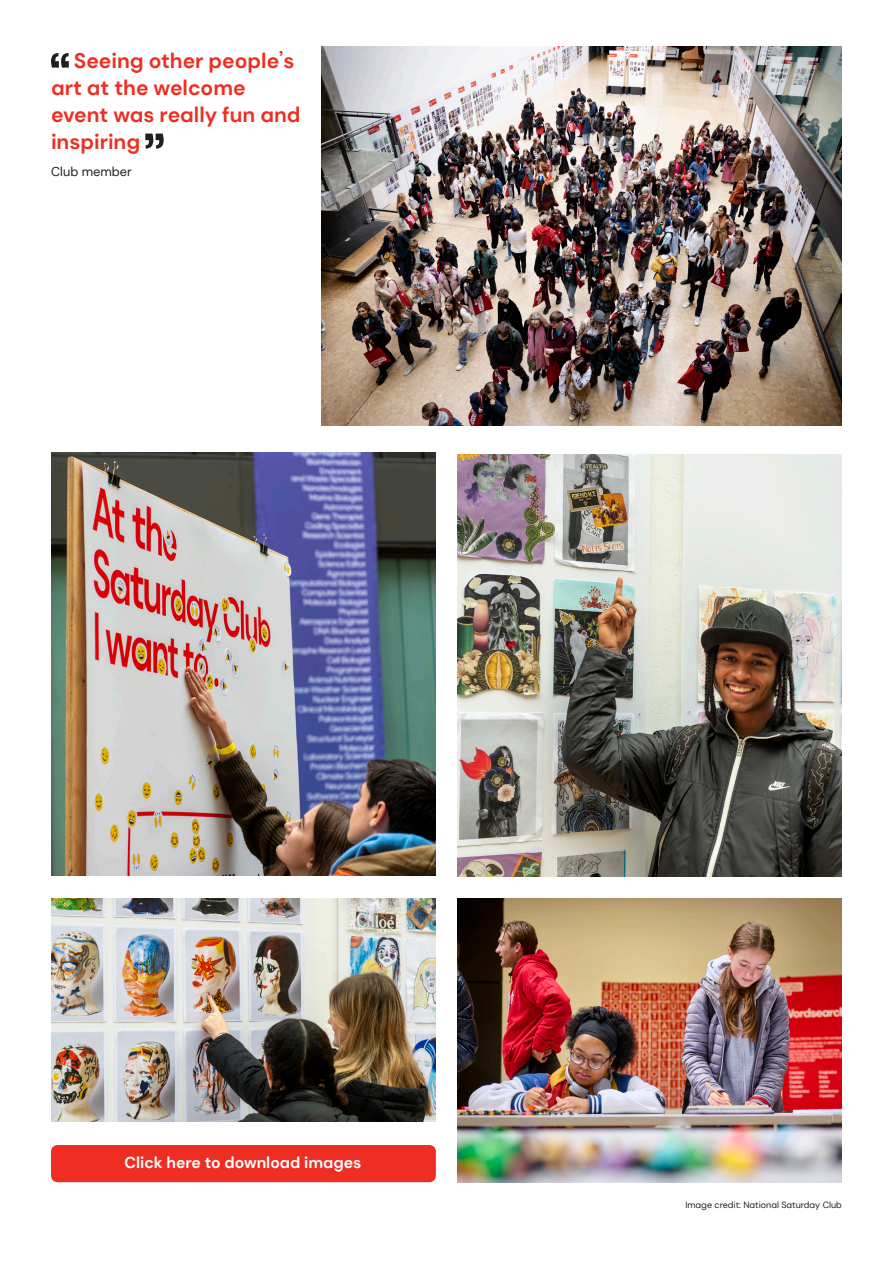
<style>
.page{position:relative;width:893px;height:1263px;background:#fff}
.page>*{position:absolute;margin:0;border:0;box-sizing:border-box;transform-origin:0 0}
.t1{font:700 21px/27px "DM Sans";color:#ee2e22}
.B1{font:700 15.75px "DM Sans";color:#fff}
.B2{font:12.75px "DM Sans";color:#231f20}
.B2-2{font:9px "DM Sans";color:#231f20}
</style>
<div class="page">
<svg style="left:51px;top:53px;width:18px;height:15px"></svg>
<svg style="left:145px;top:134px;width:19px;height:15px"></svg>
<img style="left:322px;top:47px;width:520px;height:378px">
<img style="left:457px;top:455px;width:385px;height:421px">
<img style="left:457px;top:898px;width:385px;height:284px">
<img style="left:51px;top:453px;width:385px;height:423px">
<div style="left:51px;top:1145px;width:385px;height:37px;background:#ee2e22;border-radius:6px"></div>
<img style="left:51px;top:898px;width:385px;height:223px">
<p class="t1" style="left:51px;top:47px;width:251px;text-indent:23px">Seeing other people’s art at the welcome event was really fun and inspiring</p>
<p class="B2" style="left:51px;top:163px;width:82px">Club member</p>
<p class="B1" style="left:125px;top:1153px;width:239px">Click here to download images</p>
<p class="B2-2" style="left:685px;top:1199px;width:158px">Image credit: National Saturday Club</p>
</div>
